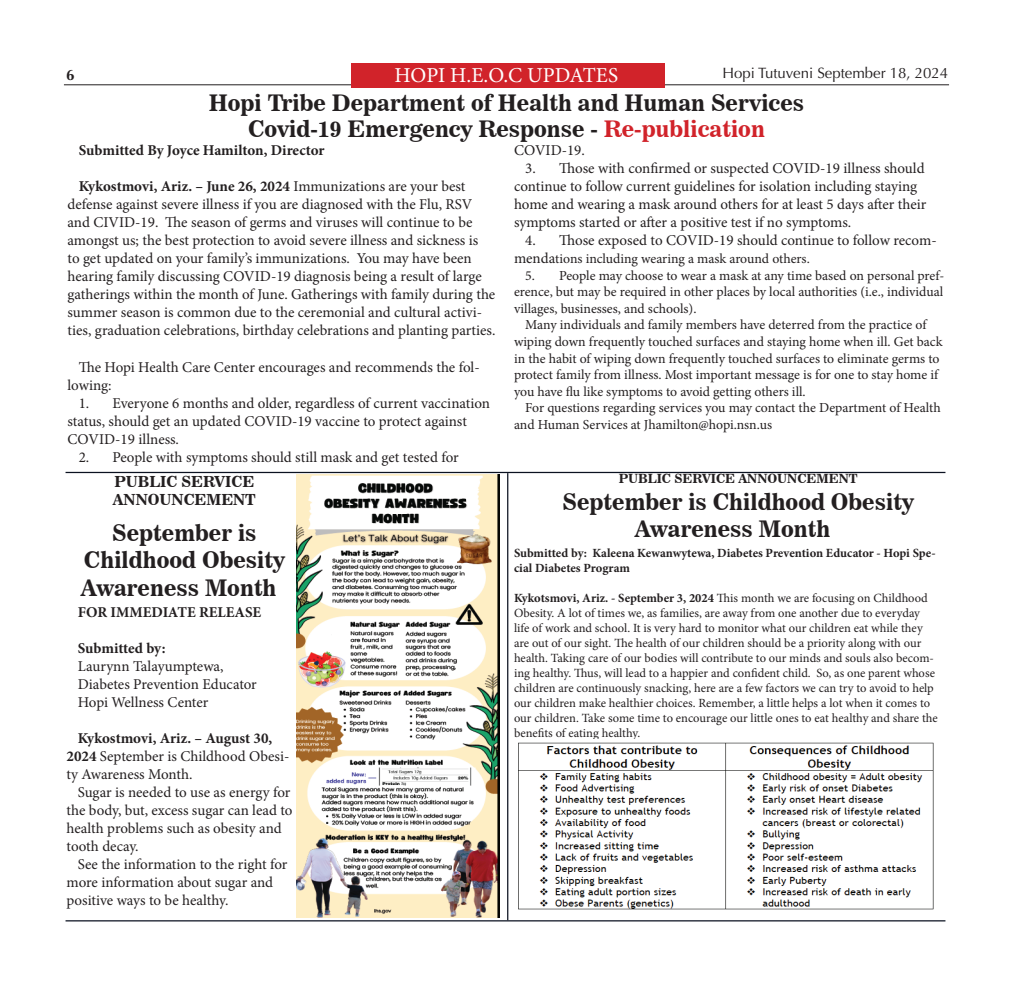
<style>
.page{position:relative;width:1013px;height:990px;background:#fff}
.page>*{position:absolute;margin:0;border:0;box-sizing:border-box;transform-origin:0 0}
.t1{font:22.5px/27px "News 706 BT Bold C";color:#231f20;text-align:center}
.t2{font:21.25px "Minion Pro";letter-spacing:-.005em;color:#fff}
.t3{font:15px/18px "Minion Pro";color:#231f20}
.t4{font:700 15px "Minion Pro";letter-spacing:-.005em;color:#231f20}
.t5{font:15px "Optima";color:#231f20}
.t6{font:15px/18px "News 706 BT Bold C";color:#231f20}
.t7{font:700 15px "Optima";color:#231f20}
.t8{font:13.75px/16.5px "Minion Pro";letter-spacing:-.005em;color:#231f20}
.t9{font:12.5px/15px "Minion Pro";letter-spacing:-.005em;color:#231f20}
.t10{font:700 12.5px/15px "Minion Pro";letter-spacing:-.005em;color:#231f20}
.t11{font:12.5px "News 706 BT Bold C";color:#231f20}
.s1{color:#d1232a}
.s2{font-weight:700}
.s3{font-size:15px}
</style>
<div class="page">
<hr style="left:66px;top:471px;width:879px;height:2px;background:#0b1221">
<hr style="left:64px;top:84px;width:885px;height:1px;background:#231f20">
<div style="left:351px;top:63px;width:314px;height:25px;background:#d1232a"></div>
<hr style="left:66px;top:919px;width:879px;height:2px;background:#0b1221">
<hr style="left:507px;top:473px;width:1px;height:446px;background:#0b1221">
<img style="left:518px;top:742px;width:416px;height:168px">
<img style="left:296px;top:474px;width:204px;height:443px">
<p class="t7" style="left:66px;top:66px;width:10px">6</p>
<p class="t5" style="left:722px;top:64px;width:227px">Hopi Tutuveni September 18, 2024</p>
<h1 class="t1" style="left:209px;top:90px;width:597px;line-height:25.9px">Hopi Tribe Department of Health and Human Services<br>Covid-19 Emergency Response - <span class="s1">Re-publication</span></h1>
<h2 class="t2" style="left:394px;top:61px;width:225px">HOPI H.E.O.C UPDATES</h2>
<p class="t4" style="left:79px;top:140px;width:247px">Submitted By Joyce Hamilton, Director</p>
<p class="t3" style="left:68px;top:177px;width:429px;text-indent:11px"><span class="s2">Kykostmovi, Ariz. – June 26, 2024</span> Immunizations are your best defense against severe illness if you are diagnosed with the Flu, RSV and CIVID-19. The season of germs and viruses will continue to be amongst us; the best protection to avoid severe illness and sickness is<br>to get updated on your family’s immunizations. You may have been hearing family discussing COVID-19 diagnosis being a result of large gatherings within the month of June. Gatherings with family during the summer season is common due to the ceremonial and cultural activi&shy;ties, graduation celebrations, birthday celebrations and planting parties.</p>
<p class="t3" style="left:68px;top:357px;width:414px;text-indent:11px">The Hopi Health Care Center encourages and recommends the fol&shy;lowing:</p>
<p class="t3" style="left:68px;top:393px;width:424px;text-indent:11px">1. Everyone 6 months and older, regardless of current vaccination status, should get an updated COVID-19 vaccine to protect against<br>COVID-19 illness.</p>
<p class="t3" style="left:79px;top:447px;width:381px">2. People with symptoms should still mask and get tested for</p>
<p class="t6" style="left:113px;top:473px;width:144px">PUBLIC SERVICE<br>ANNOUNCEMENT</p>
<h1 class="t1" style="left:81px;top:519px;width:205px">September is<br>Childhood Obesity<br>Awareness Month</h1>
<p class="t4" style="left:78px;top:601px;width:185px">FOR IMMEDIATE RELEASE</p>
<p class="t4" style="left:78px;top:637px;width:89px">Submitted by:</p>
<p class="t3" style="left:78px;top:657px;width:181px">Laurynn Talayumptewa,<br>Diabetes Prevention Educator<br>Hopi Wellness Center</p>
<p class="t3" style="left:67px;top:729px;width:224px;text-indent:11px"><span class="s2">Kykostmovi, Ariz. – August 30,<br>2024</span> September is Childhood Obesi&shy;ty Awareness Month.</p>
<p class="t3" style="left:67px;top:783px;width:227px;text-indent:11px">Sugar is needed to use as energy for the body, but, excess sugar can lead to health problems such as obesity and tooth decay.</p>
<p class="t3" style="left:67px;top:855px;width:222px;text-indent:11px">See the information to the right for more information about sugar and positive ways to be healthy.</p>
<p class="t3" style="left:514px;top:141px;width:72px">COVID-19.</p>
<p class="t3" style="left:514px;top:159px;width:414px;text-indent:11px">3. Those with confirmed or suspected COVID-19 illness should continue to follow current guidelines for isolation including staying home and wearing a mask around others for at least 5 days after their symptoms started or after a positive test if no symptoms.</p>
<p class="t3" style="left:525px;top:231px;width:413px">4. Those exposed to COVID-19 should continue to follow recom-</p>
<p class="t8" style="left:514px;top:251px;width:297px"><span class="s3">menda</span>tions including wearing a mask around others.</p>
<p class="t8" style="left:514px;top:267px;width:432px;text-align:justify;text-indent:11px">5. People may choose to wear a mask at any time based on personal pref&shy;erence, but may be required in other places by local authorities (i.e., individual villages, businesses, and schools).</p>
<p class="t8" style="left:514px;top:317px;width:430px;text-indent:11px">Many individuals and family members have deterred from the practice of wiping down frequently touched surfaces and staying home when ill. Get back in the habit of wiping down frequently touched surfaces to eliminate germs to protect family from illness. Most important message is for one to stay home if you have flu like symptoms to avoid getting others ill.</p>
<p class="t8" style="left:514px;top:399px;width:428px;text-indent:11px">For questions regarding services you may contact the Department of Health and Human Services at Jhamilton@hopi.nsn.us</p>
<p class="t11" style="left:618px;top:470px;width:240px">PUBLIC SERVICE ANNOUNCEMENT</p>
<h1 class="t1" style="left:562px;top:488px;width:353px">September is Childhood Obesity<br>Awareness Month</h1>
<p class="t10" style="left:514px;top:545px;width:423px">Submitted by: Kaleena Kewanwytewa, Diabetes Prevention Educator - Hopi Spe&shy;cial Diabetes Program</p>
<p class="t9" style="left:514px;top:590px;width:425px"><span class="s2">Kykotsmovi, Ariz. - September 3, 2024</span> This month we are focusing on Childhood Obesity. A lot of times we, as families, are away from one another due to everyday life of work and school. It is very hard to monitor what our children eat while they are out of our sight. The health of our children should be a priority along with our health. Taking care of our bodies will contribute to our minds and souls also becom&shy;ing healthy. Thus, will lead to a happier and confident child. So, as one parent whose children are continuously snacking, here are a few factors we can try to avoid to help our children make healthier choices. Remember, a little helps a lot when it comes to our children. Take some time to encourage our little ones to eat healthy and share the benefits of eating healthy.</p>
</div>
